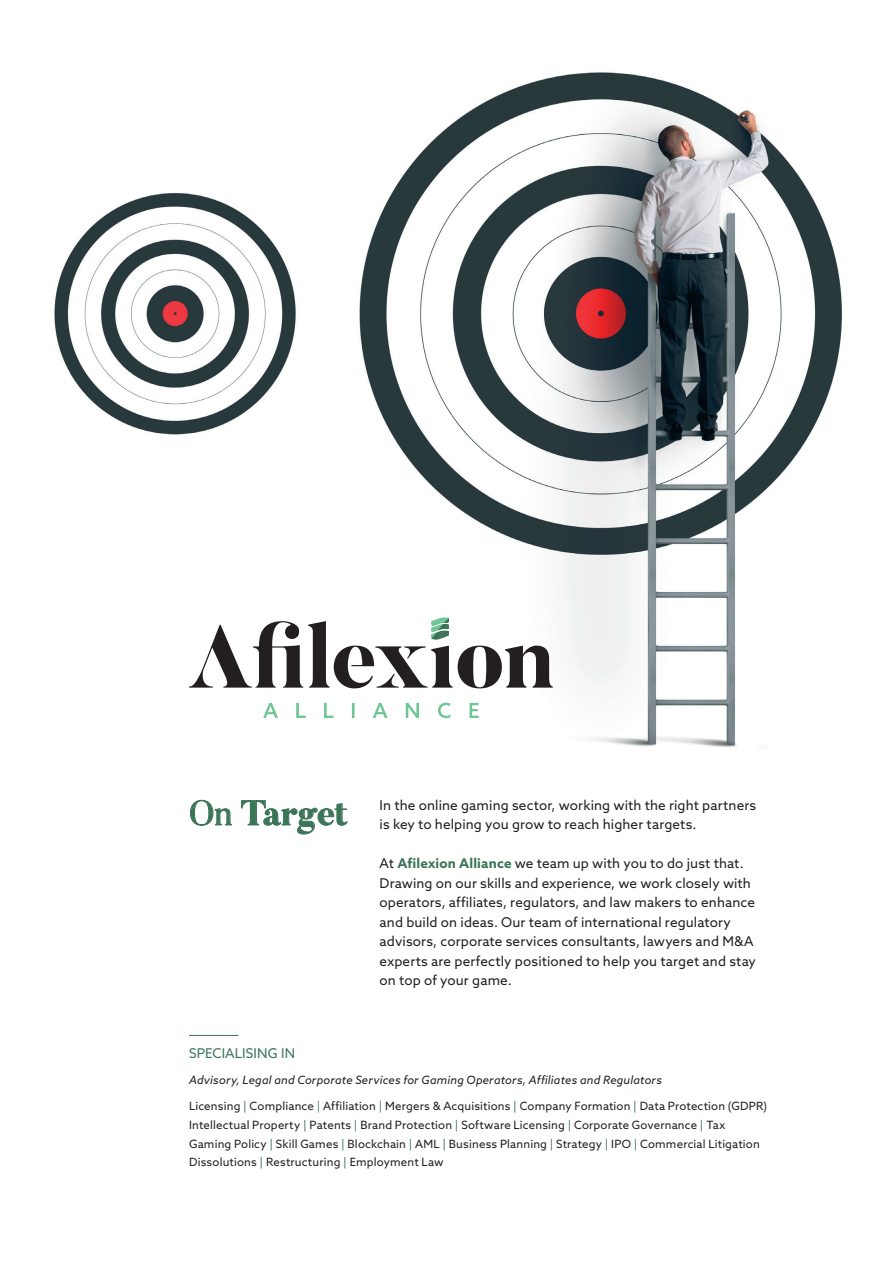
<style>
.page{position:relative;width:893px;height:1263px;background:#fff}
.page>*{position:absolute;margin:0;border:0;box-sizing:border-box;transform-origin:0 0}
.t1{font:800 34.5px "Butler";letter-spacing:-.015em;color:#3b7557}
.t2{font:13.5px/19.5px "Azo Sans";letter-spacing:.01em;color:#231f20}
.t3{font:13.5px "Azo Sans";letter-spacing:.01em;color:#3b7557}
.t4{font:11.4px/18.6px "Azo Sans";letter-spacing:.015em;color:#231f20}
.t5{font:italic 11.4px "Azo Sans";letter-spacing:.015em;color:#231f20}
.s1{font-weight:400}
.s2{font-weight:700;color:#3b7557}
.s3{color:#3b7557}
</style>
<div class="page">
<img style="left:54px;top:72px;width:788px;height:675px">
<svg style="left:263px;top:703px;width:216px;height:15px"></svg>
<svg style="left:189px;top:617px;width:364px;height:71px"></svg>
<svg style="left:190px;top:800px;width:42px;height:26px"></svg>
<svg style="left:241px;top:800px;width:107px;height:35px"></svg>
<hr style="left:189px;top:1035px;width:50px;height:1px;background:#3b7557">
<h1 class="t1" style="left:189px;top:791px;width:160px"><span class="s1">On</span> Target</h1>
<p class="t2" style="left:380px;top:795px;width:378px">In the online gaming sector, working with the right partners is key to helping you grow to reach higher targets.</p>
<p class="t2" style="left:380px;top:854px;width:378px">At <span class="s2">Afilexion Alliance</span> we team up with you to do just that.<br>Drawing on our skills and experience, we work closely with operators, affiliates, regulators, and law makers to enhance and build on ideas. Our team of international regulatory advisors, corporate services consultants, lawyers and M&amp;A experts are perfectly positioned to help you target and stay on top of your game.</p>
<p class="t3" style="left:189px;top:1045px;width:107px">SPECIALISING IN</p>
<p class="t5" style="left:189px;top:1072px;width:474px">Advisory, Legal and Corporate Services for Gaming Operators, Affiliates and Regulators</p>
<p class="t4" style="left:189px;top:1097px;width:580px">Licensing <span class="s3">|</span> Compliance <span class="s3">|</span> Affiliation <span class="s3">|</span> Mergers &amp; Acquisitions <span class="s3">|</span> Company Formation <span class="s3">|</span> Data Protection (GDPR( Intellectual Property <span class="s3">|</span> Patents <span class="s3">|</span> Brand Protection <span class="s3">|</span> Software Licensing <span class="s3">|</span> Corporate Governance <span class="s3">|</span> Tax Gaming Policy <span class="s3">|</span> Skill Games <span class="s3">|</span> Blockchain <span class="s3">|</span> AML <span class="s3">|</span> Business Planning <span class="s3">|</span> Strategy <span class="s3">|</span> IPO <span class="s3">|</span> Commercial Litigation Dissolutions <span class="s3">|</span> Restructuring <span class="s3">|</span> Employment Law</p>
</div>
